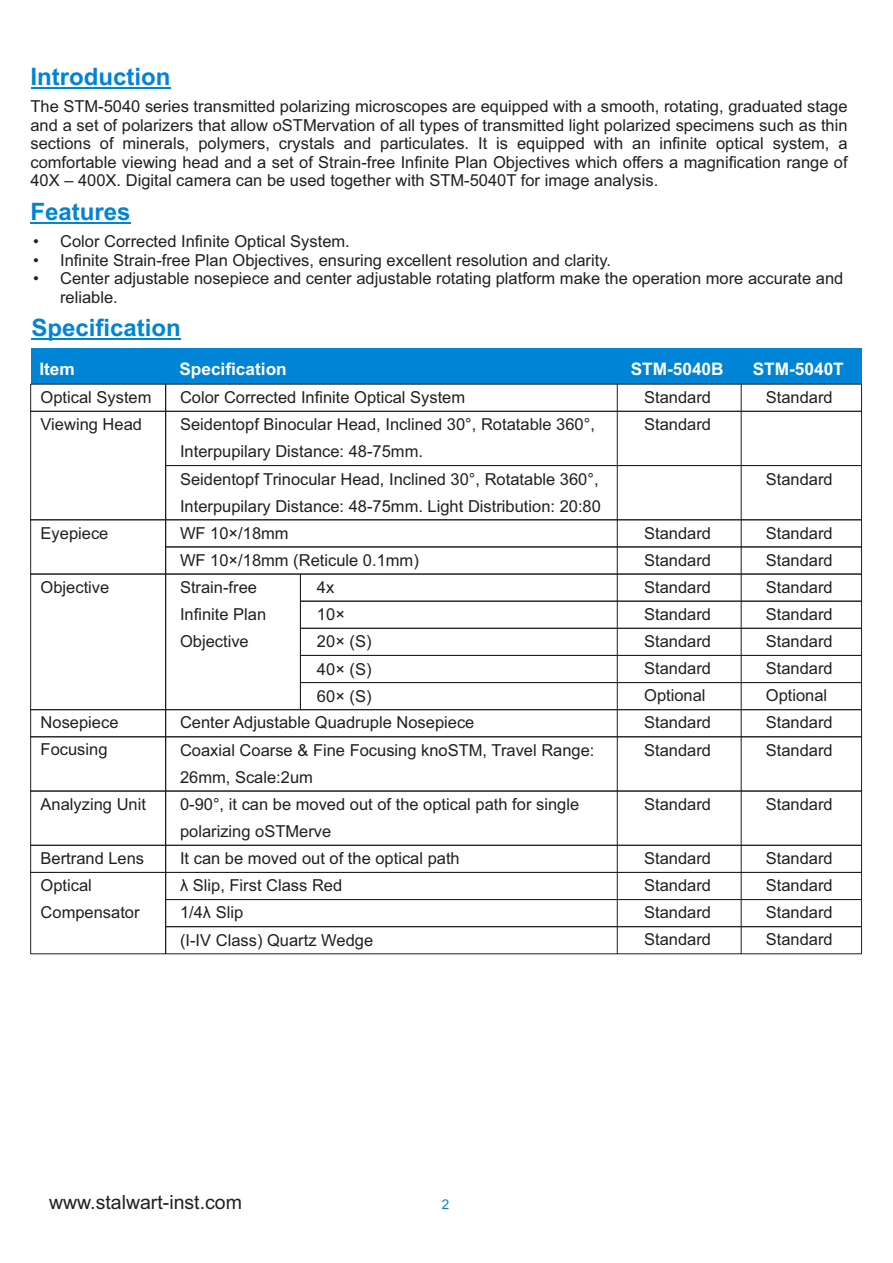
<style>
.page{position:relative;width:893px;height:1263px;background:#fff}
.page>*{position:absolute;margin:0;border:0;box-sizing:border-box;transform-origin:0 0}
.t1{font:700 24px "Arial";color:#0084d6}
.t2{font:19.5px "Arial";color:#231f20}
.t3{font:700 17.25px "Arial";color:#fff}
.t4{font:16.5px/27.2px "Arial";color:#231f20}
.t5{font:13.5px "Arial";color:#0084d6}
.s1{font-family:"Microsoft Sans Serif"}
</style>
<div class="page">
<hr style="left:31px;top:88px;width:140px;height:1px;background:#0084d6">
<hr style="left:31px;top:222px;width:100px;height:1px;background:#0084d6">
<hr style="left:741px;top:384px;width:1px;height:570px;background:#231f20">
<hr style="left:32px;top:338px;width:149px;height:1px;background:#0084d6">
<div style="left:31px;top:348px;width:830px;height:36px;background:#0084d6"></div>
<hr style="left:617px;top:384px;width:1px;height:570px;background:#231f20">
<div style="left:30px;top:411px;width:136px;height:109px;border:1px solid #231f20"></div>
<div style="left:165px;top:411px;width:697px;height:55px;border:1px solid #231f20"></div>
<div style="left:30px;top:574px;width:136px;height:136px;border:1px solid #231f20"></div>
<div style="left:30px;top:709px;width:136px;height:28px;border:1px solid #231f20"></div>
<div style="left:30px;top:791px;width:136px;height:54px;border:1px solid #231f20"></div>
<div style="left:30px;top:845px;width:136px;height:27px;border:1px solid #231f20"></div>
<div style="left:30px;top:872px;width:136px;height:82px;border:1px solid #231f20"></div>
<div style="left:165px;top:465px;width:697px;height:55px;border:1px solid #231f20"></div>
<div style="left:165px;top:520px;width:697px;height:27px;border:1px solid #231f20"></div>
<div style="left:165px;top:709px;width:697px;height:28px;border:1px solid #231f20"></div>
<div style="left:165px;top:845px;width:697px;height:27px;border:1px solid #231f20"></div>
<div style="left:165px;top:872px;width:697px;height:28px;border:1px solid #231f20"></div>
<div style="left:165px;top:899px;width:697px;height:28px;border:1px solid #231f20"></div>
<div style="left:165px;top:926px;width:697px;height:28px;border:1px solid #231f20"></div>
<div style="left:300px;top:574px;width:562px;height:27px;border:1px solid #231f20"></div>
<div style="left:165px;top:574px;width:136px;height:136px;border:1px solid #231f20"></div>
<div style="left:300px;top:601px;width:562px;height:27px;border:1px solid #231f20"></div>
<div style="left:300px;top:628px;width:562px;height:28px;border:1px solid #231f20"></div>
<div style="left:300px;top:655px;width:562px;height:28px;border:1px solid #231f20"></div>
<div style="left:300px;top:682px;width:562px;height:28px;border:1px solid #231f20"></div>
<div style="left:165px;top:791px;width:697px;height:54px;border:1px solid #231f20"></div>
<h1 class="t1" style="left:31px;top:68px;width:141px">Introduction</h1>
<p class="t4" style="left:30px;top:99px;width:819px;line-height:18.5px;text-align:justify">The STM-5040 series transmitted polarizing microscopes are equipped with a smooth, rotating, graduated stage and a set of polarizers that allow oSTMervation of all types of transmitted light polarized specimens such as thin sections of minerals, polymers, crystals and particulates. It is equipped with an infinite optical system, a comfortable viewing head and a set of Strain-free Infinite Plan Objectives which offers a magnification range of 40X – 400X. Digital camera can be used together with STM-5040T for image analysis.</p>
<h1 class="t1" style="left:31px;top:203px;width:102px">Features</h1>
<p class="t4" style="left:33px;top:230px;width:318px">• Color Corrected Infinite Optical System.</p>
<p class="t4" style="left:33px;top:248px;width:579px">• Infinite Strain-free Plan Objectives, ensuring excellent resolution and clarity.</p>
<p class="t4" style="left:60px;top:271px;width:785px;line-height:18.5px;text-indent:-27px">• Center adjustable nosepiece and center adjustable rotating platform make the operation more accurate and reliable.</p>
<h1 class="t1" style="left:32px;top:319px;width:151px">Specification</h1>
<p class="t3" style="left:39px;top:362px;width:37px">Item</p>
<p class="t3" style="left:179px;top:362px;width:109px">Specification</p>
<p class="t4" style="left:41px;top:385px;width:112px">Optical System<br>Viewing Head</p>
<p class="t4" style="left:41px;top:521px;width:69px">Eyepiece</p>
<p class="t4" style="left:41px;top:575px;width:70px">Objective</p>
<p class="t4" style="left:41px;top:710px;width:79px">Nosepiece<br>Focusing</p>
<p class="t4" style="left:41px;top:792px;width:107px">Analyzing Unit</p>
<p class="t4" style="left:41px;top:846px;width:105px">Bertrand Lens<br>Optical<br>Compensator</p>
<p class="t4" style="left:180px;top:385px;width:422px">Color Corrected Infinite Optical System<br>Seidentopf Binocular Head, Inclined 30°, Rotatable 360°, Interpupilary Distance: 48-75mm.<br>Seidentopf Trinocular Head, Inclined 30°, Rotatable 360°, Interpupilary Distance: 48-75mm. Light Distribution: 20:80<br>WF 10×/18mm<br>WF 10×/18mm (Reticule 0.1mm)<br>Strain-free<br>Infinite Plan<br>Objective</p>
<p class="t4" style="left:317px;top:575px;width:56px">4x<br>10×<br>20× (S)<br>40× (S)<br>60× (S)</p>
<p class="t4" style="left:180px;top:711px;width:416px">Center Adjustable Quadruple Nosepiece<br>Coaxial Coarse &amp; Fine Focusing knoSTM, Travel Range:<br>26mm, Scale:2um<br>0-90°, it can be moved out of the optical path for single polarizing oSTMerve<br>It can be moved out of the optical path<br>λ Slip, First Class Red<br>1/4λ Slip<br>(<span class="s1">Ⅰ</span>-<span class="s1">Ⅳ</span> Class) Quartz Wedge</p>
<p class="t3" style="left:631px;top:362px;width:94px">STM-5040B</p>
<p class="t3" style="left:753px;top:362px;width:93px">STM-5040T</p>
<p class="t4" style="left:644px;top:385px;width:68px">Standard<br>Standard</p>
<p class="t4" style="left:766px;top:385px;width:68px">Standard</p>
<p class="t4" style="left:766px;top:467px;width:68px">Standard</p>
<p class="t4" style="left:644px;top:521px;width:68px">Standard<br>Standard<br>Standard<br>Standard<br>Standard<br>Standard<br>Optional<br>Standard<br>Standard</p>
<p class="t4" style="left:766px;top:521px;width:68px">Standard<br>Standard<br>Standard<br>Standard<br>Standard<br>Standard<br>Optional<br>Standard<br>Standard</p>
<p class="t4" style="left:644px;top:792px;width:68px">Standard</p>
<p class="t4" style="left:766px;top:792px;width:68px">Standard</p>
<p class="t4" style="left:644px;top:846px;width:68px;text-align:justify">Standard Standard Standard Standard</p>
<p class="t4" style="left:766px;top:846px;width:68px;text-align:justify">Standard Standard Standard Standard</p>
<p class="t2" style="left:49px;top:1194px;width:194px">www.stalwart-inst.com</p>
<p class="t5" style="left:442px;top:1199px;width:9px">2</p>
</div>
